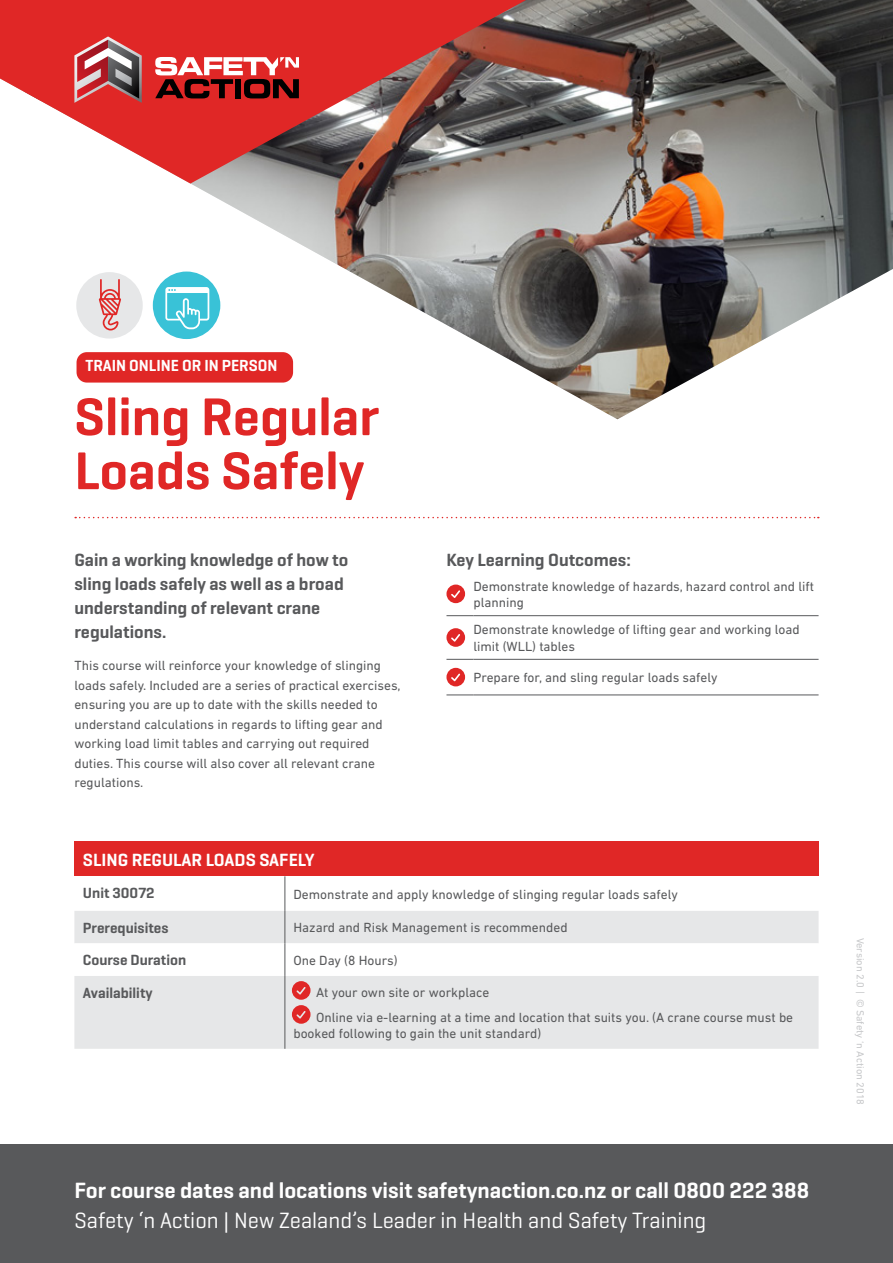
<style>
.page{position:relative;width:893px;height:1263px;background:#fff}
.page>*{position:absolute;margin:0;border:0;box-sizing:border-box;transform-origin:0 0}
.t1{font:600 54px/54px "Geogrotesque";color:#e02726}
.t2{font:600 22.5px "Geogrotesque";color:#fff}
.t3{font:22.5px "Geogrotesque";color:#fff}
.t4{font:600 18px/24px "Geogrotesque";color:#58595b}
.t5{font:600 18px "Geogrotesque";color:#fff}
.t6{font:600 16.35px "Geogrotesque";color:#fff}
.t7{font:600 15px "Geogrotesque";color:#58595b}
.t8{font:13.5px/19.5px "DIN Next LT Pro";color:#58595b}
.t9{font:10.5px "DIN Next LT Pro";color:#c7c8ca}
</style>
<div class="page">
<img style="left:76px;top:0;width:817px;height:419px">
<div style="left:0;top:1144px;width:893px;height:119px;background:#58595b"></div>
<svg style="left:446px;top:615px;width:27px;height:1px"></svg>
<hr style="left:473px;top:615px;width:346px;height:1px;background:#58595b">
<svg style="left:446px;top:659px;width:27px;height:1px"></svg>
<hr style="left:473px;top:659px;width:346px;height:1px;background:#58595b">
<svg style="left:446px;top:694px;width:27px;height:1px"></svg>
<hr style="left:473px;top:694px;width:346px;height:1px;background:#58595b">
<svg style="left:446px;top:584px;width:19px;height:19px"></svg>
<svg style="left:446px;top:628px;width:19px;height:19px"></svg>
<svg style="left:446px;top:668px;width:19px;height:18px"></svg>
<div style="left:76px;top:272px;width:67px;height:67px;background:#e6e7e8;border-radius:50%"></div>
<svg style="left:99px;top:279px;width:22px;height:51px"></svg>
<div style="left:74px;top:841px;width:745px;height:35px;background:#e02726"></div>
<div style="left:74px;top:911px;width:745px;height:138px;background:#e6e7e8"></div>
<hr style="left:285px;top:876px;width:1px;height:35px;background:#58595b">
<hr style="left:285px;top:911px;width:1px;height:32px;background:#58595b">
<hr style="left:285px;top:976px;width:1px;height:73px;background:#58595b">
<svg style="left:75px;top:517px;width:744px;height:1px"></svg>
<div style="left:153px;top:271px;width:67px;height:68px;background:#39c2d7;border-radius:50%"></div>
<svg style="left:165px;top:287px;width:44px;height:42px"></svg>
<div style="left:77px;top:352px;width:216px;height:31px;background:#e02726;border-radius:10px"></div>
<svg style="left:85px;top:391px;width:199px;height:1px"></svg>
<svg style="left:74px;top:943px;width:745px;height:81px"></svg>
<svg style="left:0;top:0;width:565px;height:184px;background:#bb5956"></svg>
<svg style="left:74px;top:36px;width:68px;height:67px;background:#b45f62"></svg>
<svg style="left:155px;top:57px;width:144px;height:41px"></svg>
<p class="t6" style="left:86px;top:356px;width:194px">TRAIN ONLINE OR IN PERSON</p>
<h1 class="t1" style="left:74px;top:389px;width:306px">Sling Regular<br>Loads Safely</h1>
<h3 class="t4" style="left:74px;top:548px;width:275px">Gain a working knowledge of how to sling loads safely as well as a broad understanding of relevant crane regulations.</h3>
<p class="t8" style="left:74px;top:656px;width:328px">This course will reinforce your knowledge of slinging loads safely. Included are a series of practical exercises, ensuring you are up to date with the skills needed to understand calculations in regards to lifting gear and working load limit tables and carrying out required duties. This course will also cover all relevant crane regulations.</p>
<h3 class="t4" style="left:446px;top:548px;width:186px">Key Learning Outcomes:</h3>
<p class="t8" style="left:473px;top:578px;width:342px;line-height:16.5px">Demonstrate knowledge of hazards, hazard control and lift planning</p>
<p class="t8" style="left:473px;top:621px;width:328px;line-height:16.5px">Demonstrate knowledge of lifting gear and working load limit (WLL) tables</p>
<p class="t8" style="left:473px;top:668px;width:246px">Prepare for, and sling regular loads safely</p>
<h3 class="t5" style="left:83px;top:848px;width:233px">SLING REGULAR LOADS SAFELY</h3>
<p class="t7" style="left:83px;top:884px;width:73px">Unit 30072</p>
<p class="t8" style="left:293px;top:884px;width:386px">Demonstrate and apply knowledge of slinging regular loads safely</p>
<p class="t7" style="left:83px;top:918px;width:87px">Prerequisites</p>
<p class="t8" style="left:293px;top:918px;width:276px">Hazard and Risk Management is recommended</p>
<p class="t7" style="left:83px;top:951px;width:105px">Course Duration</p>
<p class="t8" style="left:293px;top:950px;width:106px">One Day (8 Hours)</p>
<p class="t7" style="left:83px;top:983px;width:71px">Availability</p>
<p class="t8" style="left:316px;top:979px;width:479px;line-height:25px">At your own site or workplace<br>Online via e-learning at a time and location that suits you. (A crane course must be</p>
<p class="t8" style="left:293px;top:1024px;width:249px">booked following to gain the unit standard)</p>
<h2 class="t2" style="left:74px;top:1176px;width:736px">For course dates and locations visit safetynaction.co.nz or call 0800 222 388</h2>
<h2 class="t3" style="left:74px;top:1206px;width:633px">Safety ‘n Action | New Zealand’s Leader in Health and Safety Training</h2>
<p class="t9" style="left:866px;top:938px;width:169px;rotate:90deg">Version 2.0 | © Safety ‘n Action 2018</p>
</div>
